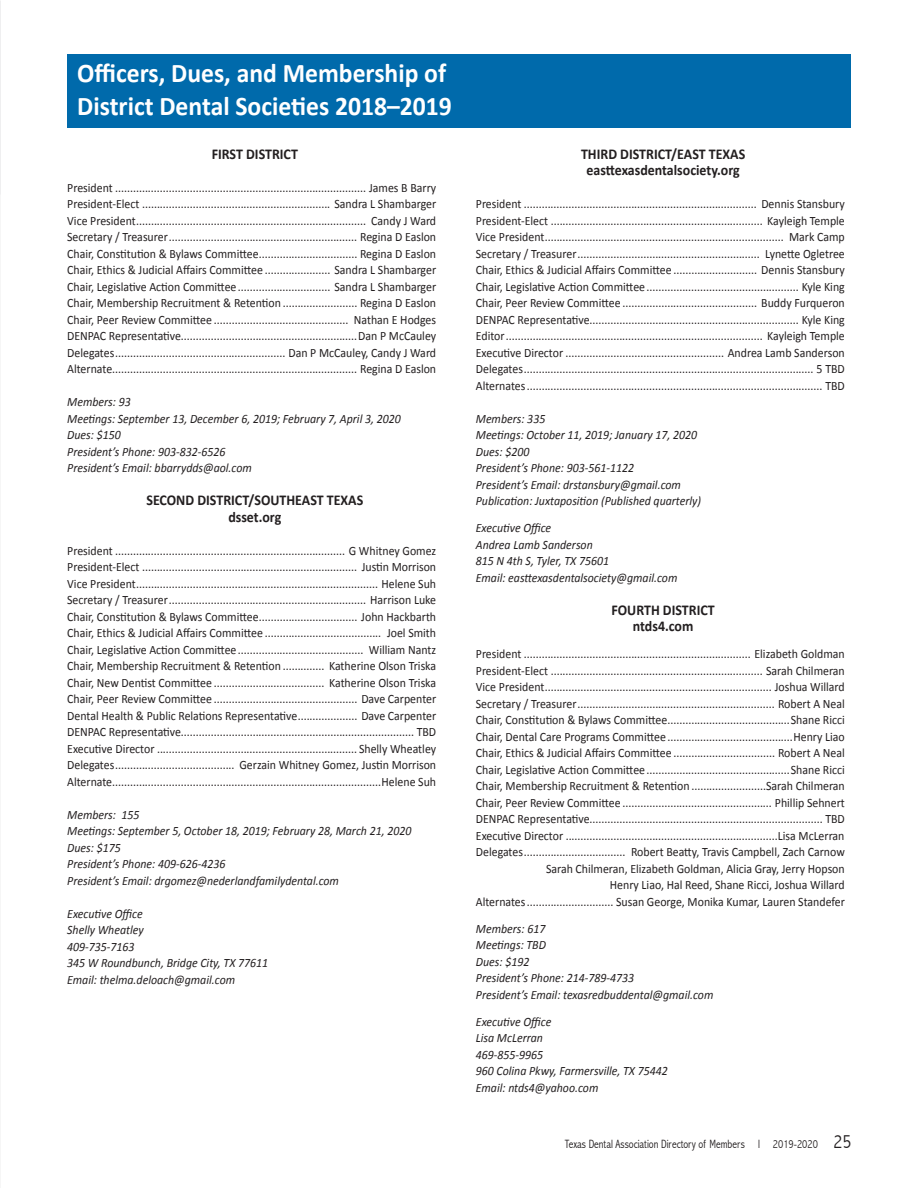
<style>
.page{position:relative;width:918px;height:1188px;background:#fff}
.page>*{position:absolute;margin:0;border:0;box-sizing:border-box;transform-origin:0 0}
.t1{font:700 27px/32.4px "Calibri";color:#fff;scale:.95 1}
.t2{font:700 15px/16.5px "Calibri";color:#231f20;text-align:center;scale:.93 1}
.t3{font:12.75px/16.5px "Calibri";color:#231f20;text-align:justify;scale:.93 1}
.t4{font:italic 12.75px/16.5px "Calibri";color:#231f20;scale:.93 1}
.t5{font:300 condensed 12px "Abadi";color:#231f20;scale:.95 1}
.s1{font-size:19.5px}
</style>
<div class="page">
<div style="left:67px;top:54px;width:784px;height:74px;background:#006aab"></div>
<h1 class="t1" style="left:77px;top:57px;width:396px">Officers, Dues, and Membership of<br>District Dental Societies 2018–2019</h1>
<p class="t2" style="left:212px;top:145px;width:94px">FIRST DISTRICT</p>
<p class="t3" style="left:67px;top:178px;width:398px">President .................................................................................... James B Barry President-Elect ............................................................... Sandra L Shambarger Vice President............................................................................. Candy J Ward Secretary / Treasurer............................................................... Regina D Easlon Chair, Constitution &amp; Bylaws Committee................................. Regina D Easlon Chair, Ethics &amp; Judicial Affairs Committee ...................... Sandra L Shambarger Chair, Legislative Action Committee............................... Sandra L Shambarger Chair, Membership Recruitment &amp; Retention ......................... Regina D Easlon Chair, Peer Review Committee ............................................. Nathan E Hodges DENPAC Representative...........................................................Dan P McCauley Delegates......................................................... Dan P McCauley, Candy J Ward Alternate.................................................................................. Regina D Easlon</p>
<p class="t4" style="left:67px;top:393px;width:360px">Members: 93<br>Meetings: September 13, December 6, 2019; February 7, April 3, 2020<br>Dues: $150<br>President’s Phone: 903-832-6526<br>President’s Email: bbarrydds@aol.com</p>
<p class="t2" style="left:146px;top:492px;width:235px">SECOND DISTRICT/SOUTHEAST TEXAS dsset.org</p>
<p class="t3" style="left:67px;top:541px;width:398px">President ............................................................................. G Whitney Gomez President-Elect ........................................................................ Justin Morrison Vice President................................................................................. Helene Suh Secretary / Treasurer.................................................................. Harrison Luke Chair, Constitution &amp; Bylaws Committee................................. John Hackbarth Chair, Ethics &amp; Judicial Affairs Committee ....................................... Joel Smith Chair, Legislative Action Committee.......................................... William Nantz Chair, Membership Recruitment &amp; Retention .............. Katherine Olson Triska Chair, New Dentist Committee ..................................... Katherine Olson Triska Chair, Peer Review Committee ................................................ Dave Carpenter Dental Health &amp; Public Relations Representative.................... Dave Carpenter DENPAC Representative.............................................................................. TBD Executive Director ................................................................... Shelly Wheatley Delegates........................................ Gerzain Whitney Gomez, Justin Morrison Alternate..........................................................................................Helene Suh</p>
<p class="t4" style="left:67px;top:806px;width:372px">Members: 155<br>Meetings: September 5, October 18, 2019; February 28, March 21, 2020<br>Dues: $175<br>President’s Phone: 409-626-4236<br>President’s Email: drgomez@nederlandfamilydental.com</p>
<p class="t4" style="left:67px;top:905px;width:218px">Executive Office<br>Shelly Wheatley<br>409-735-7163<br>345 W Roundbunch, Bridge City, TX 77611<br>Email: thelma.deloach@gmail.com</p>
<p class="t2" style="left:581px;top:145px;width:178px">THIRD DISTRICT/EAST TEXAS easttexasdentalsociety.org</p>
<p class="t3" style="left:476px;top:195px;width:398px">President .............................................................................. Dennis Stansbury President-Elect ....................................................................... Kayleigh Temple Vice President................................................................................ Mark Camp Secretary / Treasurer............................................................. Lynette Ogletree Chair, Ethics &amp; Judicial Affairs Committee ............................ Dennis Stansbury Chair, Legislative Action Committee................................................... Kyle King Chair, Peer Review Committee ............................................. Buddy Furqueron DENPAC Representative...................................................................... Kyle King Editor...................................................................................... Kayleigh Temple Executive Director ..................................................... Andrea Lamb Sanderson Delegates................................................................................................. 5 TBD Alternates................................................................................................... TBD</p>
<p class="t4" style="left:476px;top:410px;width:244px">Members: 335<br>Meetings: October 11, 2019; January 17, 2020<br>Dues: $200<br>President’s Phone: 903-561-1122<br>President’s Email: drstansbury@gmail.com Publication: Juxtaposition (Published quarterly)</p>
<p class="t4" style="left:476px;top:519px;width:218px">Executive Office<br>Andrea Lamb Sanderson<br>815 N 4th S, Tyler, TX 75601<br>Email: easttexasdentalsociety@gmail.com</p>
<p class="t2" style="left:612px;top:601px;width:112px">FOURTH DISTRICT ntds4.com</p>
<p class="t3" style="left:476px;top:645px;width:398px;text-align:right">President ............................................................................ Elizabeth Goldman President-Elect ....................................................................... Sarah Chilmeran Vice President............................................................................ Joshua Willard Secretary / Treasurer.................................................................. Robert A Neal Chair, Constitution &amp; Bylaws Committee.........................................Shane Ricci Chair, Dental Care Programs Committee..........................................Henry Liao Chair, Ethics &amp; Judicial Affairs Committee .................................. Robert A Neal Chair, Legislative Action Committee................................................Shane Ricci Chair, Membership Recruitment &amp; Retention .........................Sarah Chilmeran Chair, Peer Review Committee .................................................. Phillip Sehnert DENPAC Representative.............................................................................. TBD Executive Director .......................................................................Lisa McLerran Delegates.................................. Robert Beatty, Travis Campbell, Zach Carnow Sarah Chilmeran, Elizabeth Goldman, Alicia Gray, Jerry Hopson<br>Henry Liao, Hal Reed, Shane Ricci, Joshua Willard Alternates............................. Susan George, Monika Kumar, Lauren Standefer</p>
<p class="t4" style="left:476px;top:920px;width:257px">Members: 617<br>Meetings: TBD<br>Dues: $192<br>President’s Phone: 214-789-4733<br>President’s Email: texasredbuddental@gmail.com</p>
<p class="t4" style="left:476px;top:1013px;width:208px">Executive Office<br>Lisa McLerran<br>469-855-9965<br>960 Colina Pkwy, Farmersville, TX 75442<br>Email: ntds4@yahoo.com</p>
<p class="t5" style="left:565px;top:1137px;width:303px">Texas Dental Association Directory of Members l 2019-2020 <span class="s1">25</span></p>
</div>
